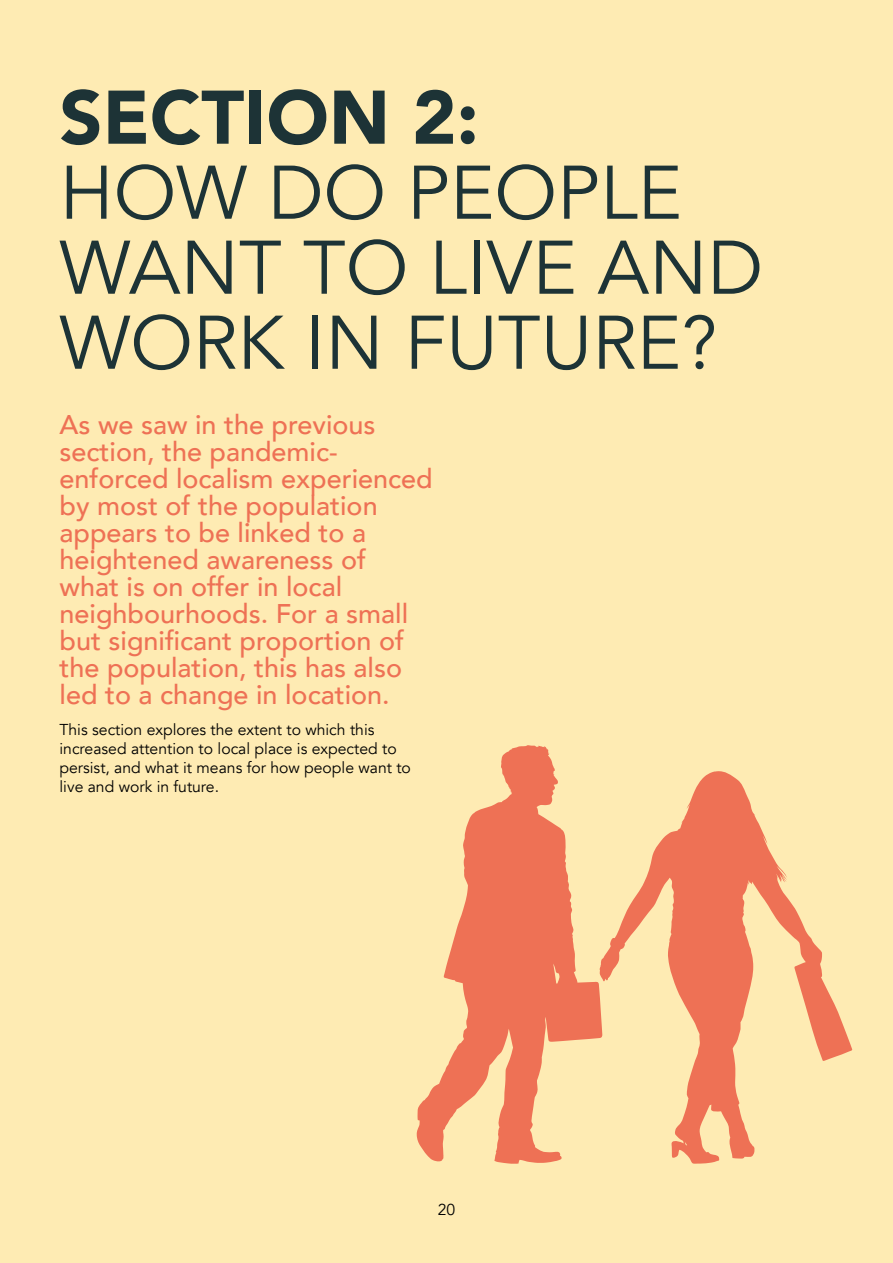
<style>
.page{position:relative;width:893px;height:1263px;background:#feebb3}
.page>*{position:absolute;margin:0;border:0;box-sizing:border-box;transform-origin:0 0}
.t1{font:75px/75px "Avenir";color:#1d3336}
.H2_Orange{font:500 27px/27px "Avenir";color:#ee7155}
.Body{font:15.75px/18.8px "Avenir";color:#000}
.s1{font-weight:900}
</style>
<div class="page">
<svg style="left:417px;top:745px;width:182px;height:419px"></svg>
<svg style="left:599px;top:771px;width:253px;height:393px"></svg>
<h1 class="t1" style="left:60px;top:82px;width:705px"><span class="s1">SECTION 2:<br></span>HOW DO PEOPLE<br>WANT TO LIVE AND<br>WORK IN FUTURE?</h1>
<h2 class="H2_Orange" style="left:60px;top:409px;width:375px">As we saw in the previous section, the pandemic&shy;enforced localism experienced by most of the population appears to be linked to a heightened awareness of<br>what is on offer in local neighbourhoods. For a small but significant proportion of the population, this has also led to a change in location.</h2>
<p class="Body" style="left:60px;top:721px;width:353px">This section explores the extent to which this increased attention to local place is expected to persist, and what it means for how people want to live and work in future.</p>
<p class="Body" style="left:438px;top:1200px;width:19px">20</p>
</div>
